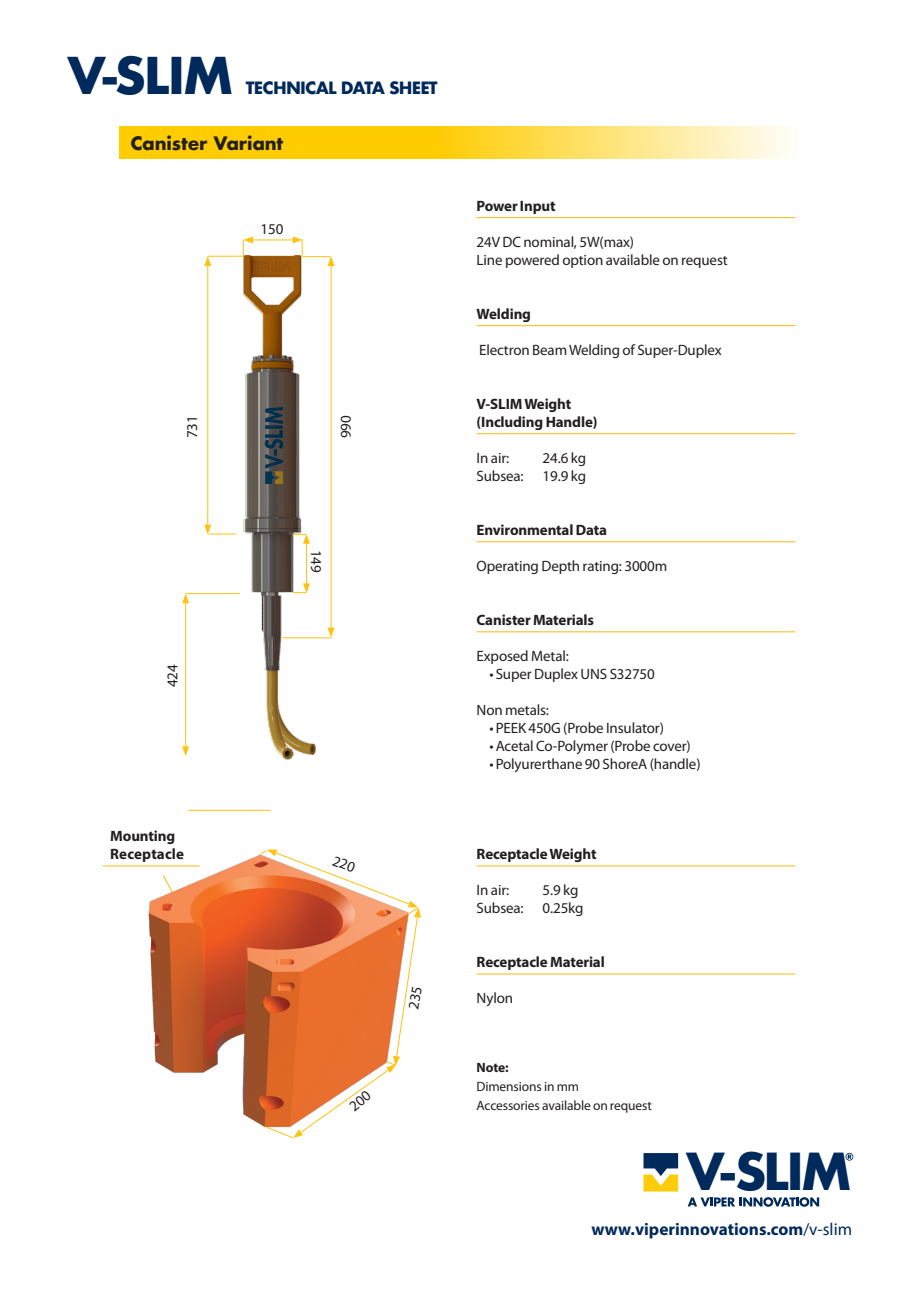
<style>
.page{position:relative;width:919px;height:1289px;background:#fff}
.page>*{position:absolute;margin:0;border:0;box-sizing:border-box;transform-origin:0 0}
.t1{font:700 49.5px "Futura";color:#00295c}
._1_col{font:700 49.35px "Futura";color:#00295c}
.t2{font:700 18px "Futura";letter-spacing:-.01em;color:#231f20}
.t3{font:700 17.25px "Myriad Pro";color:#00295c}
._1_col-2{font:700 16.5px "Futura";letter-spacing:-.05em;color:#00295c}
.Bold_Text{font:15px "Myriad Pro";letter-spacing:-.01em;color:#231f20}
.Sub_with_line{font:700 15px/18px "Myriad Pro";letter-spacing:-.01em;color:#231f20}
.t4{font:13.5px "Myriad Pro";letter-spacing:-.01em;color:#231f20}
.t5{font:700 13.5px "Myriad Pro";color:#231f20}
.s1{font-weight:400}
</style>
<div class="page">
<svg style="left:688px;top:1197px;width:131px;height:9px"></svg>
<svg style="left:643px;top:1153px;width:35px;height:38px"></svg>
<svg style="left:845px;top:1152px;width:8px;height:8px"></svg>
<hr style="left:476px;top:217px;width:319px;height:1px;background:#fcb814">
<hr style="left:476px;top:325px;width:319px;height:1px;background:#fcb814">
<hr style="left:476px;top:433px;width:319px;height:1px;background:#fcb814">
<hr style="left:476px;top:541px;width:319px;height:1px;background:#fcb814">
<hr style="left:476px;top:631px;width:319px;height:1px;background:#fcb814">
<hr style="left:476px;top:865px;width:319px;height:1px;background:#fcb814">
<hr style="left:476px;top:973px;width:319px;height:1px;background:#fcb814">
<img style="left:222px;top:236px;width:113px;height:575px">
<img style="left:103px;top:855px;width:155px;height:268px">
<hr style="left:103px;top:865px;width:97px;height:1px;background:#fcb814">
<hr style="left:188px;top:809px;width:82px;height:1px;background:#fec210">
<hr style="left:185px;top:601px;width:1px;height:147px;background:#fec210">
<svg style="left:182px;top:593px;width:7px;height:10px"></svg>
<svg style="left:182px;top:746px;width:7px;height:10px"></svg>
<hr style="left:186px;top:593px;width:54px;height:1px;background:#fec210">
<hr style="left:306px;top:541px;width:1px;height:45px;background:#fec210">
<svg style="left:292px;top:534px;width:18px;height:9px"></svg>
<svg style="left:292px;top:583px;width:18px;height:10px"></svg>
<hr style="left:207px;top:264px;width:1px;height:263px;background:#fec210">
<svg style="left:204px;top:257px;width:7px;height:9px"></svg>
<hr style="left:207px;top:256px;width:37px;height:1px;background:#fec210">
<svg style="left:204px;top:524px;width:32px;height:10px"></svg>
<hr style="left:251px;top:239px;width:44px;height:1px;background:#fec210">
<svg style="left:243px;top:236px;width:10px;height:20px"></svg>
<hr style="left:330px;top:264px;width:1px;height:366px;background:#fec210">
<svg style="left:327px;top:627px;width:7px;height:10px"></svg>
<svg style="left:293px;top:236px;width:41px;height:30px"></svg>
<hr style="left:282px;top:637px;width:49px;height:1px;background:#fec210">
<svg style="left:119px;top:126px;width:670px;height:33px;background:#ffd840"></svg>
<svg style="left:258px;top:849px;width:163px;height:290px"></svg>
<p class="_1_col" style="left:67px;top:40px;width:168px">V-SLIM</p>
<p class="_1_col-2" style="left:246px;top:76px;width:193px">TECHNICAL DATA SHEET</p>
<p class="t2" style="left:130px;top:130px;width:154px">Canister Variant</p>
<p class="Bold_Text" style="left:260px;top:219px;width:25px">150</p>
<p class="Bold_Text" style="left:183px;top:438px;width:25px;rotate:-90deg">731</p>
<p class="Bold_Text" style="left:163px;top:687px;width:25px;rotate:-90deg">424</p>
<p class="Sub_with_line" style="left:110px;top:826px;width:75px">Mounting<br>Receptacle</p>
<p class="Bold_Text" style="left:336px;top:438px;width:25px;rotate:-90deg">990</p>
<p class="Bold_Text" style="left:325px;top:549px;width:25px;rotate:90deg">149</p>
<p class="Sub_with_line" style="left:476px;top:196px;width:81px">Power Input</p>
<p class="Bold_Text" style="left:476px;top:232px;width:159px">24V DC nominal, 5W(max)</p>
<p class="Bold_Text" style="left:476px;top:250px;width:253px">Line powered option available on request</p>
<p class="Sub_with_line" style="left:476px;top:304px;width:56px">Welding</p>
<p class="Bold_Text" style="left:479px;top:340px;width:244px">Electron Beam Welding of Super-Duplex</p>
<p class="Sub_with_line" style="left:476px;top:394px;width:122px">V-SLIM Weight (Including Handle)</p>
<p class="Bold_Text" style="left:476px;top:448px;width:34px">In air:</p>
<p class="Bold_Text" style="left:542px;top:448px;width:45px">24.6 kg</p>
<p class="Bold_Text" style="left:476px;top:466px;width:49px">Subsea:</p>
<p class="Bold_Text" style="left:542px;top:466px;width:45px">19.9 kg</p>
<p class="Sub_with_line" style="left:476px;top:520px;width:132px">Environmental Data</p>
<p class="Bold_Text" style="left:476px;top:556px;width:192px">Operating Depth rating: 3000m</p>
<p class="Sub_with_line" style="left:476px;top:610px;width:119px">Canister Materials</p>
<p class="Bold_Text" style="left:476px;top:646px;width:94px">Exposed Metal:</p>
<p class="Bold_Text" style="left:489px;top:664px;width:167px">• Super Duplex UNS S32750</p>
<p class="Bold_Text" style="left:476px;top:700px;width:74px">Non metals:</p>
<p class="Bold_Text" style="left:489px;top:718px;width:176px">• PEEK 450G (Probe Insulator)</p>
<p class="Bold_Text" style="left:489px;top:736px;width:203px">• Acetal Co-Polymer (Probe cover)</p>
<p class="Bold_Text" style="left:489px;top:754px;width:213px">• Polyurerthane 90 ShoreA (handle)</p>
<p class="Sub_with_line" style="left:476px;top:844px;width:121px">Receptacle Weight</p>
<p class="Bold_Text" style="left:476px;top:880px;width:34px">In air:</p>
<p class="Bold_Text" style="left:542px;top:880px;width:37px">5.9 kg</p>
<p class="Bold_Text" style="left:476px;top:898px;width:49px">Subsea:</p>
<p class="Bold_Text" style="left:542px;top:898px;width:42px">0.25kg</p>
<p class="Sub_with_line" style="left:476px;top:952px;width:130px">Receptacle Material</p>
<p class="Bold_Text" style="left:476px;top:988px;width:38px">Nylon</p>
<p class="t5" style="left:476px;top:1058px;width:34px">Note:</p>
<p class="t4" style="left:476px;top:1077px;width:104px">Dimensions in mm</p>
<p class="t4" style="left:476px;top:1097px;width:177px">Accessories available on request</p>
<h1 class="t1" style="left:685px;top:1135px;width:168px">V-SLIM</h1>
<p class="t3" style="left:591px;top:1217px;width:262px">www.viperinnovations.com<span class="s1">/v-slim</span></p>
</div>
